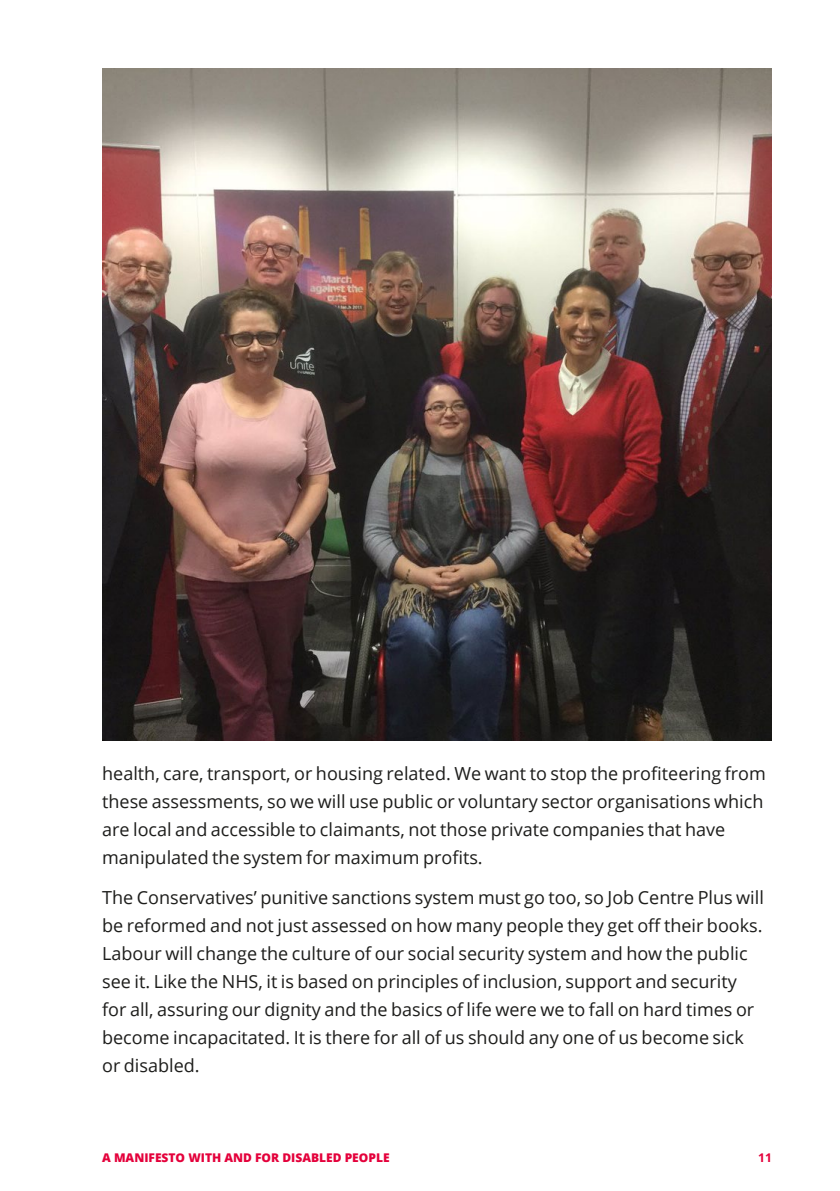
<style>
.page{position:relative;width:840px;height:1191px;background:#fff}
.page>*{position:absolute;margin:0;border:0;box-sizing:border-box;transform-origin:0 0}
.Body{font:18px/28px "Open Sans";color:#1d1d1b}
.t1{font:800 12px "Open Sans";color:#e4003b}
.t2{font:700 12px "Open Sans";color:#e4003b}
</style>
<div class="page">
<img style="left:103px;top:68px;width:668px;height:672px">
<p class="Body" style="left:102px;top:759px;width:664px">health, care, transport, or housing related. We want to stop the profiteering from these assessments, so we will use public or voluntary sector organisations which are local and accessible to claimants, not those private companies that have manipulated the system for maximum profits.</p>
<p class="Body" style="left:102px;top:882px;width:663px">The Conservatives’ punitive sanctions system must go too, so Job Centre Plus will be reformed and not just assessed on how many people they get off their books.<br>Labour will change the culture of our social security system and how the public see it. Like the NHS, it is based on principles of inclusion, support and security for all, assuring our dignity and the basics of life were we to fall on hard times or become incapacitated. It is there for all of us should any one of us become sick or disabled.</p>
<p class="t1" style="left:102px;top:1148px;width:289px">A MANIFESTO WITH AND FOR DISABLED PEOPLE</p>
<p class="t2" style="left:757px;top:1148px;width:15px">11</p>
</div>
